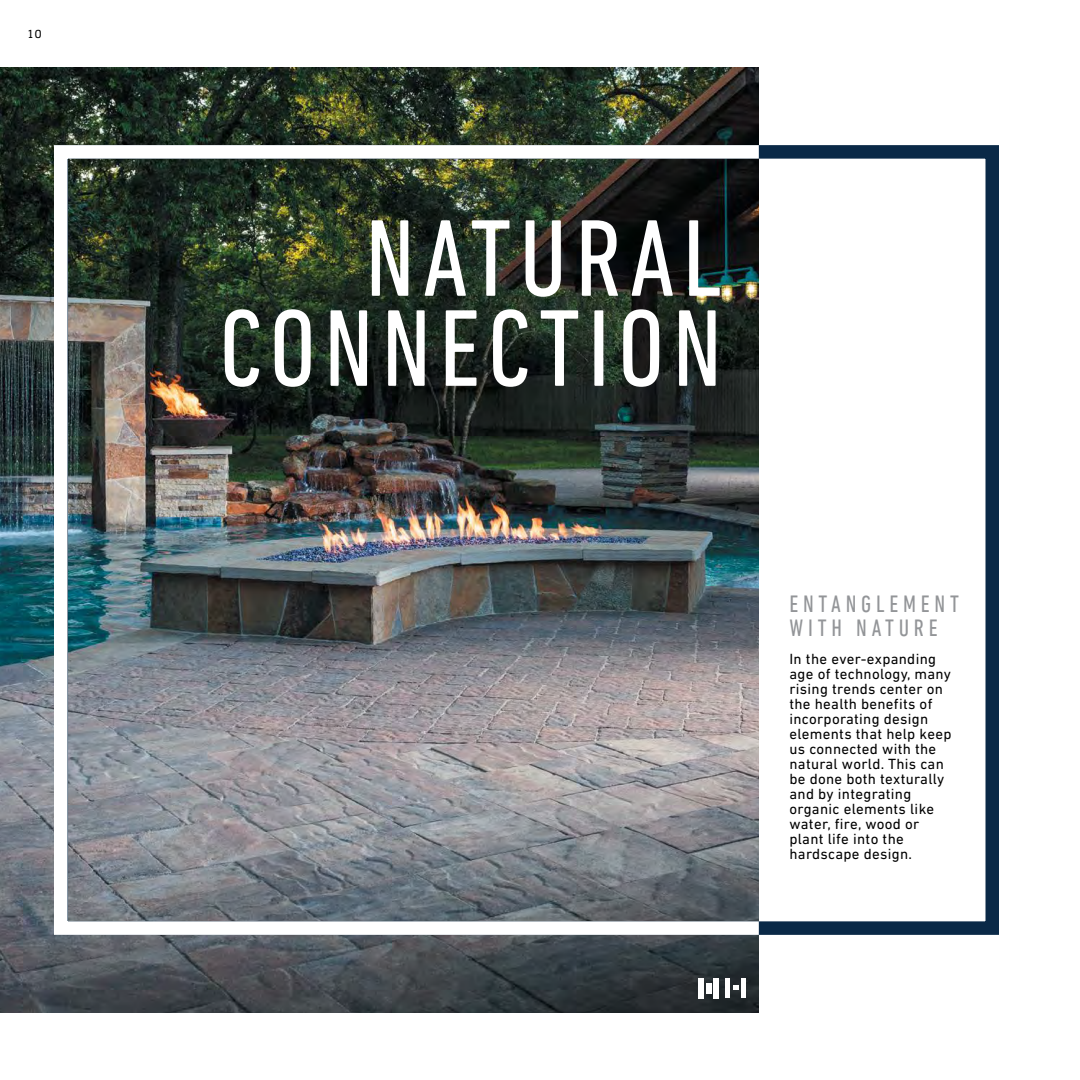
<style>
.page{position:relative;width:1080px;height:1080px;background:#fff}
.page>*{position:absolute;margin:0;border:0;box-sizing:border-box;transform-origin:0 0}
.t1{font:condensed 111px/90px "DIN Next LT Pro";letter-spacing:.07em;color:#fff;text-align:right}
.t2{font:condensed 24px/24px "DIN Next LT Pro";letter-spacing:.2em;color:#939598}
.t3{font:15px/15px "DIN Next LT Pro";letter-spacing:.02em;color:#000}
.t4{font:12px "Cargan";color:#000}
</style>
<div class="page">
<img style="left:0;top:67px;width:999px;height:946px">
<p class="t4" style="left:27px;top:26px;width:16px">10</p>
<h1 class="t1" style="left:219px;top:212px;width:505px">NATURAL<br>CONNECTION</h1>
<h2 class="t2" style="left:789px;top:592px;width:171px">ENTANGLEMENT<br>WITH NATURE</h2>
<p class="t3" style="left:789px;top:652px;width:163px">In the ever-expanding age of technology, many rising trends center on the health benefits of incorporating design elements that help keep us connected with the natural world. This can be done both texturally and by integrating organic elements like water, fire, wood or plant life into the hardscape design.</p>
</div>
